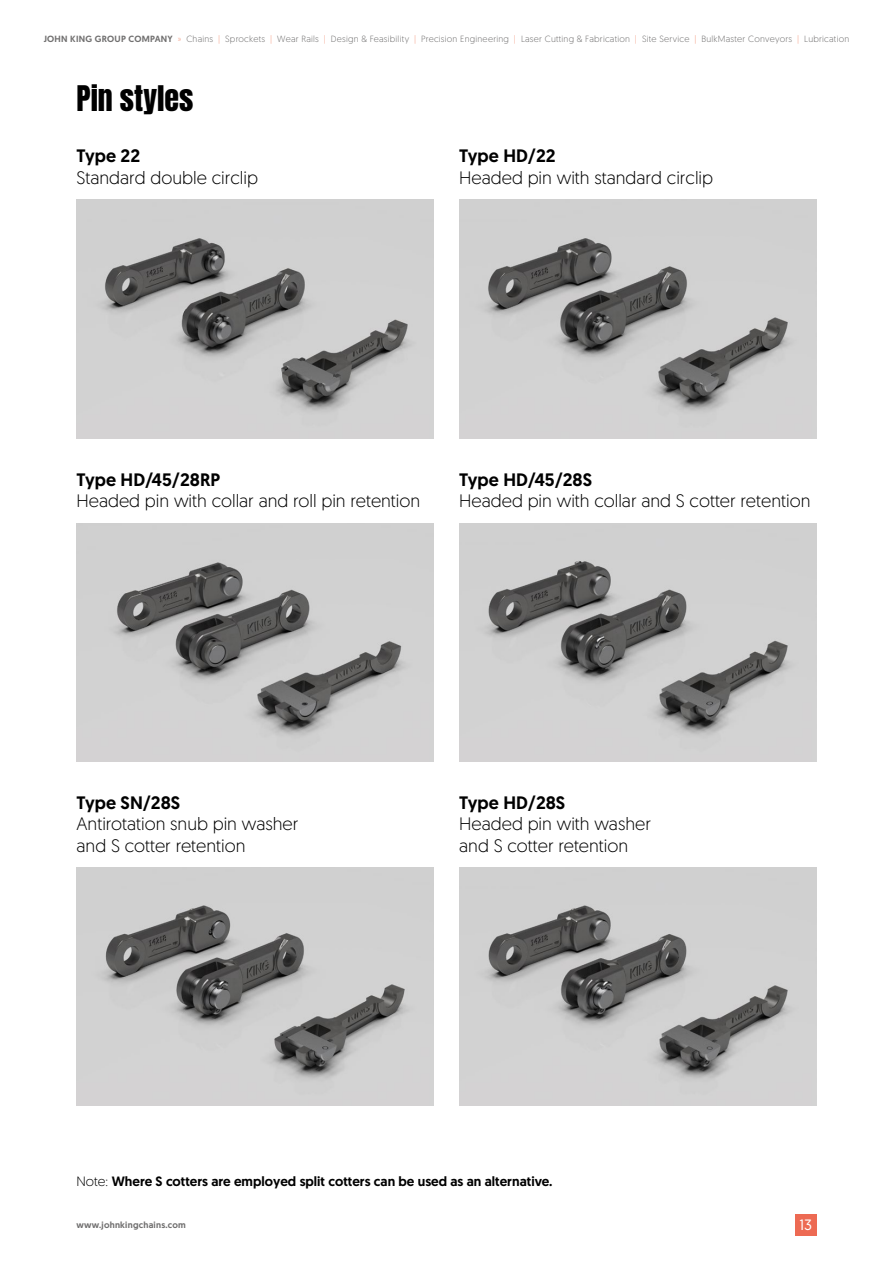
<style>
.page{position:relative;width:893px;height:1263px;background:#fff}
.page>*{position:absolute;margin:0;border:0;box-sizing:border-box;transform-origin:0 0}
.t1{font:30px "Anton";color:#000}
.t2{font:300 18px/21.6px "Geomanist";color:#000}
.t3{font:500 18px "Geomanist";color:#000}
.t4{font:15px "Geomanist";color:#fff}
.t5{font:500 13.5px "Geomanist";color:#000}
.t6{font:300 9px "Geomanist";letter-spacing:.025em;color:#706f6f}
.t7{font:500 9px "Geomanist";letter-spacing:.025em;color:#706f6f}
.s1{font-weight:500}
.s2{color:#f49c83}
.s3{font-weight:300}
</style>
<div class="page">
<img style="left:77px;top:200px;width:357px;height:238px">
<img style="left:77px;top:523px;width:357px;height:238px">
<img style="left:77px;top:867px;width:357px;height:239px">
<img style="left:459px;top:200px;width:357px;height:238px">
<img style="left:459px;top:523px;width:357px;height:238px">
<img style="left:459px;top:867px;width:357px;height:239px">
<div style="left:795px;top:1214px;width:21px;height:21px;background:#ed6a53"></div>
<p class="t6" style="left:44px;top:33px;width:807px"><span class="s1">JOHN KING GROUP COMPANY</span> <span class="s2">»</span> Chains <span class="s2">|</span> Sprockets <span class="s2">|</span> Wear Rails <span class="s2">|</span> Design &amp; Feasibility <span class="s2">|</span> Precision Engineering <span class="s2">|</span> Laser Cutting &amp; Fabrication <span class="s2">|</span> Site Service <span class="s2">|</span> BulkMaster Conveyors <span class="s2">|</span> Lubrication</p>
<h1 class="t1" style="left:77px;top:83px;width:118px">Pin styles</h1>
<p class="t3" style="left:77px;top:144px;width:65px">Type 22</p>
<p class="t2" style="left:77px;top:166px;width:183px">Standard double circlip</p>
<p class="t3" style="left:459px;top:144px;width:98px">Type HD/22</p>
<p class="t2" style="left:459px;top:166px;width:255px">Headed pin with standard circlip</p>
<p class="t3" style="left:77px;top:467px;width:145px">Type HD/45/28RP</p>
<p class="t2" style="left:77px;top:489px;width:345px">Headed pin with collar and roll pin retention</p>
<p class="t3" style="left:459px;top:467px;width:134px">Type HD/45/28S</p>
<p class="t2" style="left:459px;top:489px;width:353px">Headed pin with collar and S cotter retention</p>
<p class="t3" style="left:77px;top:790px;width:105px">Type SN/28S</p>
<p class="t2" style="left:77px;top:812px;width:223px">Antirotation snub pin washer and S cotter retention</p>
<p class="t3" style="left:459px;top:790px;width:108px">Type HD/28S</p>
<p class="t2" style="left:459px;top:812px;width:193px">Headed pin with washer and S cotter retention</p>
<p class="t5" style="left:77px;top:1173px;width:477px"><span class="s3">Note:</span> Where S cotters are employed split cotters can be used as an alternative.</p>
<p class="t7" style="left:77px;top:1219px;width:111px">www.johnkingchains.com</p>
<p class="t4" style="left:799px;top:1215px;width:14px">13</p>
</div>
